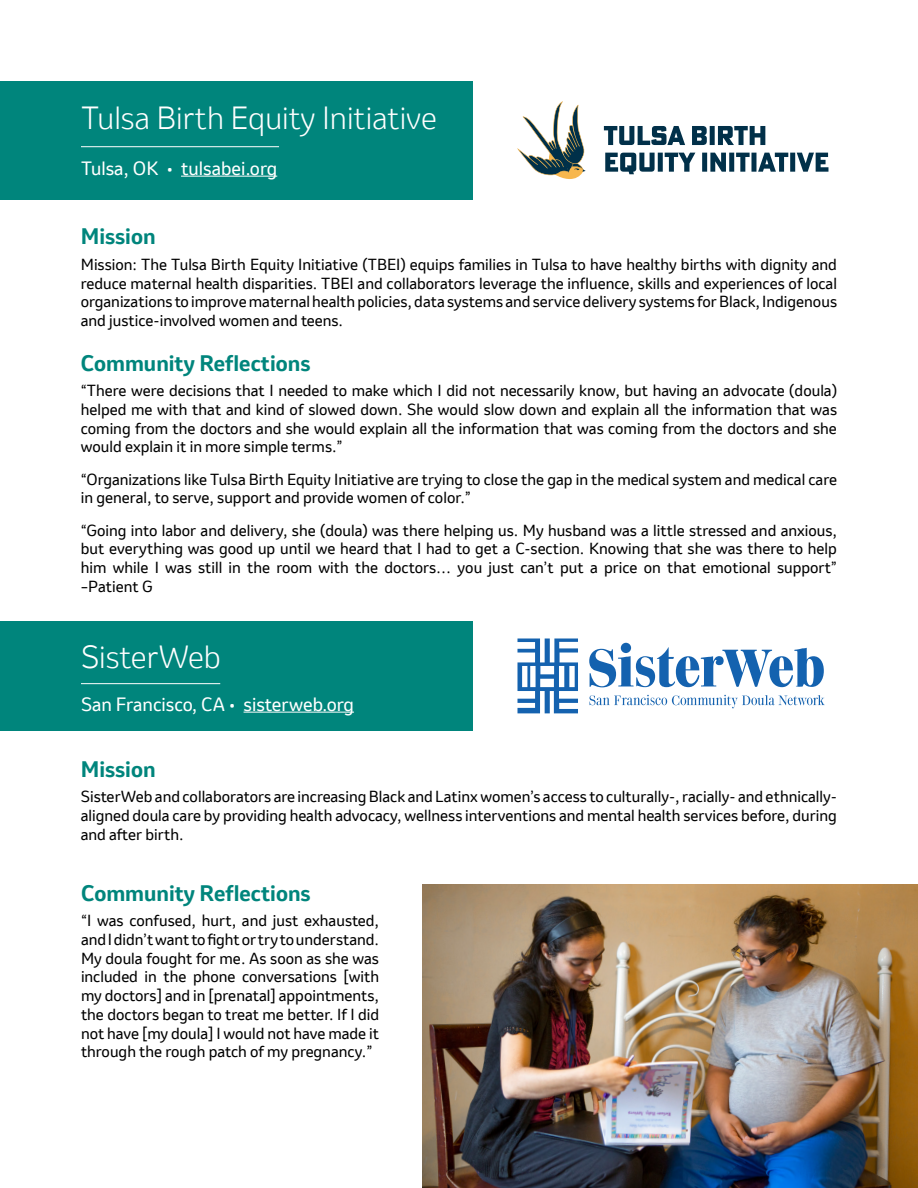
<style>
.page{position:relative;width:918px;height:1188px;background:#fff}
.page>*{position:absolute;margin:0;border:0;box-sizing:border-box;transform-origin:0 0}
.t1{font:300 30px "Invention";color:#fff}
.t2{font:700 21px "Invention";color:#00857c}
.t3{font:18px "Invention";color:#fff}
.t4{font:15px/18.8px "Invention";color:#000;text-align:justify}
</style>
<div class="page">
<div style="left:0;top:81px;width:472px;height:118px;background:#00857c"></div>
<svg style="left:604px;top:126px;width:224px;height:48px"></svg>
<svg style="left:518px;top:101px;width:68px;height:78px"></svg>
<hr style="left:181px;top:176px;width:96px;height:1px;background:#fff">
<hr style="left:81px;top:146px;width:198px;height:1px;background:#fff">
<img style="left:422px;top:885px;width:496px;height:303px">
<svg style="left:517px;top:639px;width:61px;height:74px"></svg>
<svg style="left:589px;top:643px;width:235px;height:44px"></svg>
<svg style="left:590px;top:695px;width:235px;height:13px"></svg>
<div style="left:0;top:621px;width:472px;height:110px;background:#00857c"></div>
<hr style="left:244px;top:712px;width:110px;height:1px;background:#fff">
<hr style="left:81px;top:683px;width:139px;height:1px;background:#fff">
<h1 class="t1" style="left:81px;top:97px;width:357px">Tulsa Birth Equity Initiative</h1>
<p class="t3" style="left:81px;top:155px;width:198px">Tulsa, OK • tulsabei.org</p>
<h2 class="t2" style="left:81px;top:222px;width:76px">Mission</h2>
<p class="t4" style="left:81px;top:255px;width:758px">Mission: The Tulsa Birth Equity Initiative (TBEI) equips families in Tulsa to have healthy births with dignity and reduce maternal health disparities. TBEI and collaborators leverage the influence, skills and experiences of local organizations to improve maternal health policies, data systems and service delivery systems for Black, Indigenous and justice-involved women and teens.</p>
<h2 class="t2" style="left:81px;top:348px;width:231px">Community Reflections</h2>
<p class="t4" style="left:81px;top:381px;width:758px">“There were decisions that I needed to make which I did not necessarily know, but having an advocate (doula) helped me with that and kind of slowed down. She would slow down and explain all the information that was coming from the doctors and she would explain all the information that was coming from the doctors and she would explain it in more simple terms.”</p>
<p class="t4" style="left:81px;top:470px;width:758px">“Organizations like Tulsa Birth Equity Initiative are trying to close the gap in the medical system and medical care in general, to serve, support and provide women of color.”</p>
<p class="t4" style="left:81px;top:521px;width:758px">“Going into labor and delivery, she (doula) was there helping us. My husband was a little stressed and anxious, but everything was good up until we heard that I had to get a C-section. Knowing that she was there to help him while I was still in the room with the doctors… you just can’t put a price on that emotional support” –Patient G</p>
<h1 class="t1" style="left:81px;top:636px;width:142px">SisterWeb</h1>
<p class="t3" style="left:81px;top:691px;width:275px">San Francisco, CA • sisterweb.org</p>
<h2 class="t2" style="left:81px;top:754px;width:76px">Mission</h2>
<p class="t4" style="left:81px;top:787px;width:758px">SisterWeb and collaborators are increasing Black and Latinx women’s access to culturally-, racially- and ethnically&shy;aligned doula care by providing health advocacy, wellness interventions and mental health services before, during and after birth.</p>
<h2 class="t2" style="left:81px;top:878px;width:231px">Community Reflections</h2>
<p class="t4" style="left:81px;top:911px;width:300px">“I was confused, hurt, and just exhausted, and I didn’t want to fight or try to understand.<br>My doula fought for me. As soon as she was included in the phone conversations [with my doctors] and in [prenatal] appointments, the doctors began to treat me better. If I did not have [my doula] I would not have made it through the rough patch of my pregnancy.”</p>
</div>
